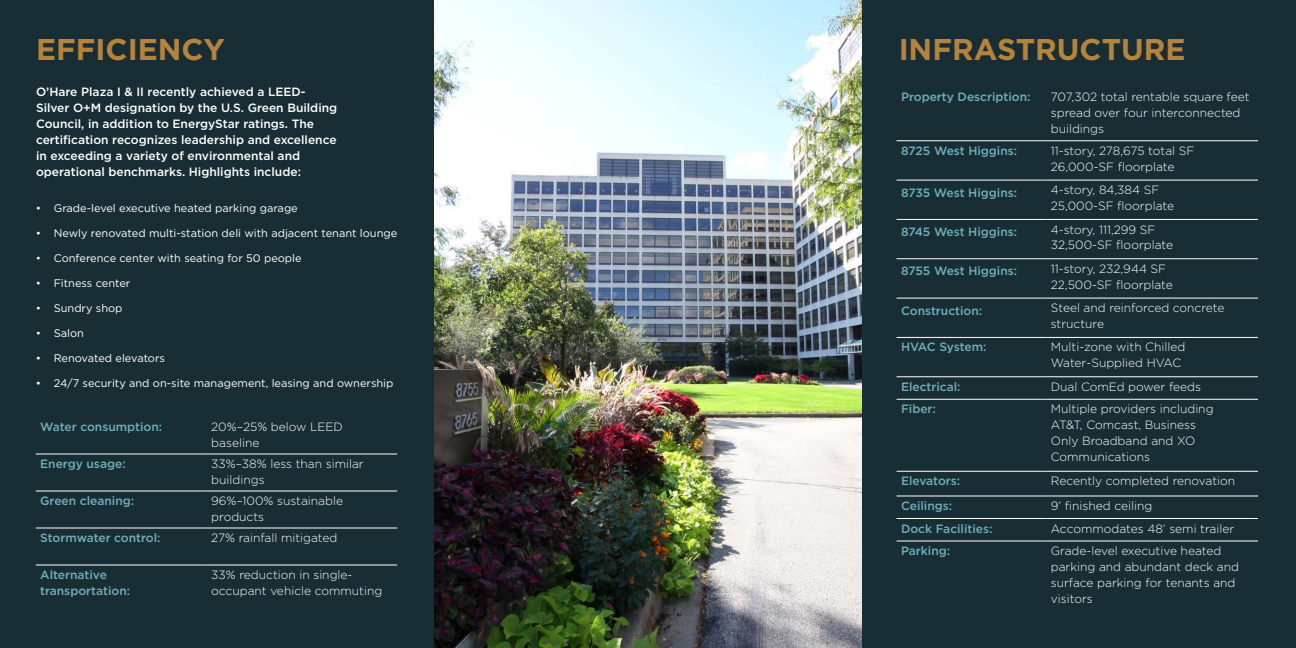
<style>
.page{position:relative;width:1296px;height:648px;background:#fff}
.page>*{position:absolute;margin:0;border:0;box-sizing:border-box;transform-origin:0 0}
.t1{font:700 30px "Gotham";color:#b6833d}
.t2{font:300 12px/16px "Gotham";color:#fff}
.t3{font:500 12px/16px "Gotham";color:#72afbd}
.t4{font:500 12px/16px "Gotham";color:#fff}
.t5{font:11px "Gotham";color:#fff}
</style>
<div class="page">
<img style="left:433px;top:0;width:430px;height:648px">
<div style="left:0;top:0;width:433px;height:648px;background:#182e34"></div>
<hr style="left:36px;top:454px;width:171px;height:1px;background:#fff">
<hr style="left:207px;top:454px;width:190px;height:1px;background:#fff">
<hr style="left:36px;top:491px;width:171px;height:1px;background:#fff">
<hr style="left:207px;top:491px;width:190px;height:1px;background:#fff">
<hr style="left:36px;top:528px;width:171px;height:1px;background:#fff">
<hr style="left:207px;top:528px;width:190px;height:1px;background:#fff">
<hr style="left:36px;top:565px;width:171px;height:1px;background:#fff">
<hr style="left:207px;top:565px;width:190px;height:1px;background:#fff">
<div style="left:863px;top:0;width:433px;height:648px;background:#182e34"></div>
<hr style="left:897px;top:141px;width:149px;height:1px;background:#fff">
<hr style="left:1046px;top:141px;width:212px;height:1px;background:#fff">
<hr style="left:897px;top:180px;width:149px;height:1px;background:#fff">
<hr style="left:1046px;top:180px;width:212px;height:1px;background:#fff">
<hr style="left:897px;top:219px;width:149px;height:1px;background:#fff">
<hr style="left:1046px;top:219px;width:212px;height:1px;background:#fff">
<hr style="left:897px;top:259px;width:149px;height:1px;background:#fff">
<hr style="left:1046px;top:259px;width:212px;height:1px;background:#fff">
<hr style="left:897px;top:298px;width:149px;height:1px;background:#fff">
<hr style="left:1046px;top:298px;width:212px;height:1px;background:#fff">
<hr style="left:897px;top:337px;width:149px;height:1px;background:#fff">
<hr style="left:1046px;top:337px;width:212px;height:1px;background:#fff">
<hr style="left:897px;top:377px;width:149px;height:1px;background:#fff">
<hr style="left:1046px;top:377px;width:212px;height:1px;background:#fff">
<hr style="left:897px;top:399px;width:149px;height:1px;background:#fff">
<hr style="left:1046px;top:399px;width:212px;height:1px;background:#fff">
<hr style="left:897px;top:471px;width:149px;height:1px;background:#fff">
<hr style="left:1046px;top:471px;width:212px;height:1px;background:#fff">
<hr style="left:897px;top:496px;width:149px;height:1px;background:#fff">
<hr style="left:1046px;top:496px;width:212px;height:1px;background:#fff">
<hr style="left:897px;top:518px;width:149px;height:1px;background:#fff">
<hr style="left:1046px;top:518px;width:212px;height:1px;background:#fff">
<hr style="left:897px;top:541px;width:149px;height:1px;background:#fff">
<hr style="left:1046px;top:541px;width:212px;height:1px;background:#fff">
<h1 class="t1" style="left:36px;top:29px;width:190px">EFFICIENCY</h1>
<p class="t4" style="left:36px;top:84px;width:303px">O’Hare Plaza I &amp; II recently achieved a LEED-Silver O+M designation by the U.S. Green Building Council, in addition to EnergyStar ratings. The certification recognizes leadership and excellence in exceeding a variety of environmental and operational benchmarks. Highlights include:</p>
<p class="t5" style="left:36px;top:201px;width:264px">• Grade-level executive heated parking garage</p>
<p class="t5" style="left:36px;top:226px;width:363px">• Newly renovated multi-station deli with adjacent tenant lounge</p>
<p class="t5" style="left:36px;top:251px;width:267px">• Conference center with seating for 50 people</p>
<p class="t5" style="left:36px;top:276px;width:96px">• Fitness center</p>
<p class="t5" style="left:36px;top:301px;width:88px">• Sundry shop</p>
<p class="t5" style="left:36px;top:326px;width:50px">• Salon</p>
<p class="t5" style="left:36px;top:351px;width:131px">• Renovated elevators</p>
<p class="t5" style="left:36px;top:376px;width:359px">• 24/7 security and on-site management, leasing and ownership</p>
<p class="t3" style="left:40px;top:419px;width:124px">Water consumption:</p>
<p class="t2" style="left:211px;top:419px;width:133px">20%–25% below LEED baseline</p>
<p class="t3" style="left:40px;top:456px;width:87px">Energy usage:</p>
<p class="t2" style="left:211px;top:456px;width:154px">33%–38% less than similar buildings</p>
<p class="t3" style="left:40px;top:493px;width:95px">Green cleaning:</p>
<p class="t2" style="left:211px;top:493px;width:133px">96%–100% sustainable products</p>
<p class="t3" style="left:40px;top:530px;width:122px">Stormwater control:</p>
<p class="t2" style="left:211px;top:530px;width:128px">27% rainfall mitigated</p>
<p class="t3" style="left:40px;top:567px;width:91px">Alternative transportation:</p>
<p class="t2" style="left:211px;top:567px;width:173px">33% reduction in single&shy;occupant vehicle commuting</p>
<h1 class="t1" style="left:899px;top:29px;width:289px">INFRASTRUCTURE</h1>
<p class="t3" style="left:901px;top:88px;width:131px">Property Description:</p>
<p class="t2" style="left:1051px;top:88px;width:200px">707,302 total rentable square feet spread over four interconnected buildings</p>
<p class="t3" style="left:901px;top:142px;width:118px">8725 West Higgins:</p>
<p class="t2" style="left:1051px;top:142px;width:145px">11-story, 278,675 total SF<br>26,000-SF floorplate</p>
<p class="t3" style="left:901px;top:184px;width:118px">8735 West Higgins:</p>
<p class="t2" style="left:1051px;top:182px;width:125px">4-story, 84,384 SF<br>25,000-SF floorplate</p>
<p class="t3" style="left:901px;top:224px;width:118px">8745 West Higgins:</p>
<p class="t2" style="left:1051px;top:221px;width:124px">4-story, 111,299 SF<br>32,500-SF floorplate</p>
<p class="t3" style="left:901px;top:263px;width:118px">8755 West Higgins:</p>
<p class="t2" style="left:1051px;top:260px;width:124px">11-story, 232,944 SF<br>22,500-SF floorplate</p>
<p class="t3" style="left:901px;top:302px;width:83px">Construction:</p>
<p class="t2" style="left:1051px;top:300px;width:175px">Steel and reinforced concrete structure</p>
<p class="t3" style="left:901px;top:339px;width:87px">HVAC System:</p>
<p class="t2" style="left:1051px;top:339px;width:136px">Multi-zone with Chilled<br>Water-Supplied HVAC</p>
<p class="t3" style="left:901px;top:378px;width:61px">Electrical:</p>
<p class="t2" style="left:1051px;top:378px;width:152px">Dual ComEd power feeds</p>
<p class="t3" style="left:901px;top:401px;width:36px">Fiber:</p>
<p class="t2" style="left:1051px;top:401px;width:164px">Multiple providers including<br>AT&amp;T, Comcast, Business<br>Only Broadband and XO<br>Communications</p>
<p class="t3" style="left:901px;top:473px;width:61px">Elevators:</p>
<p class="t2" style="left:1051px;top:473px;width:186px">Recently completed renovation</p>
<p class="t3" style="left:901px;top:498px;width:53px">Ceilings:</p>
<p class="t2" style="left:1051px;top:497px;width:103px">9’ finished ceiling</p>
<p class="t3" style="left:901px;top:520px;width:93px">Dock Facilities:</p>
<p class="t2" style="left:1051px;top:520px;width:185px">Accommodates 48’ semi trailer</p>
<p class="t3" style="left:901px;top:543px;width:51px">Parking:</p>
<p class="t2" style="left:1051px;top:542px;width:190px">Grade-level executive heated parking and abundant deck and surface parking for tenants and visitors</p>
</div>
